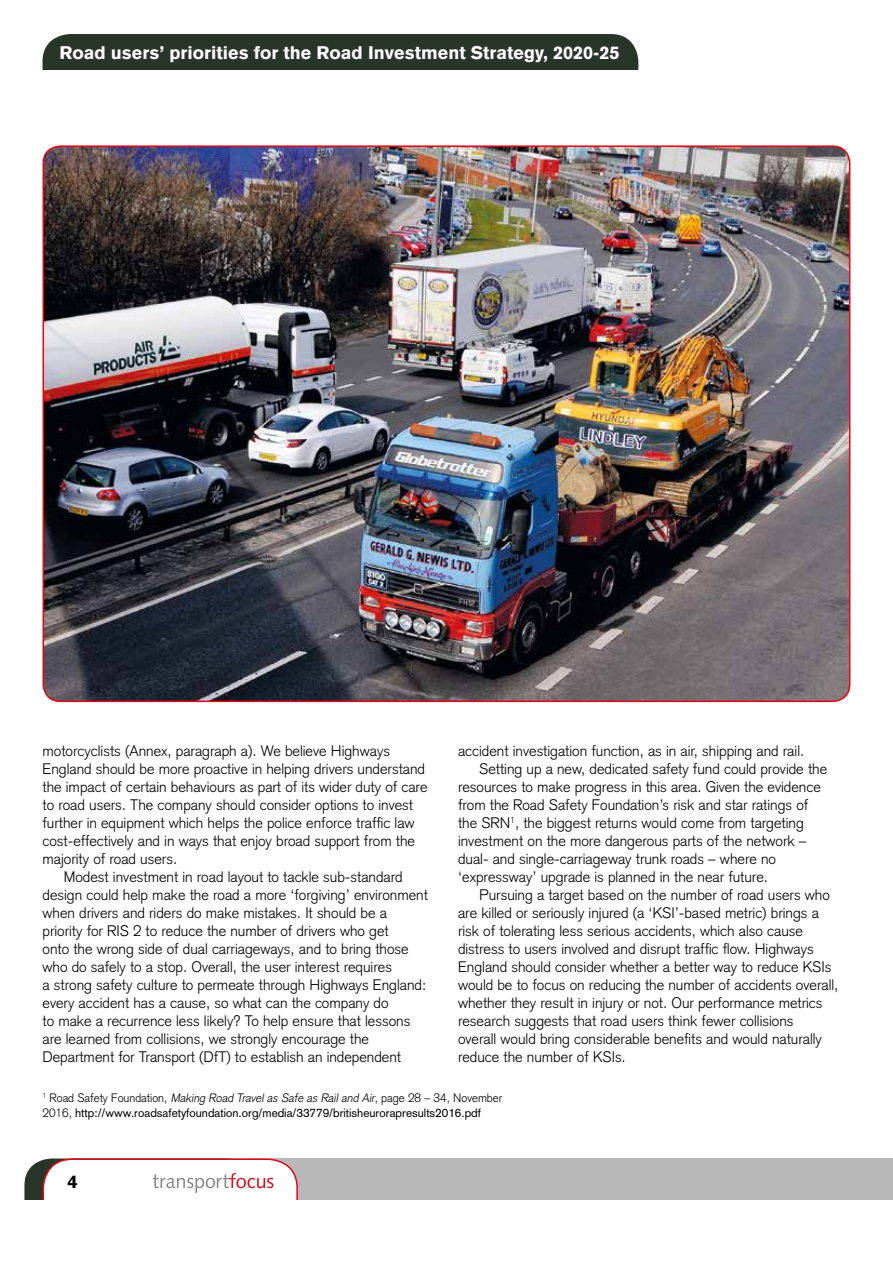
<style>
.page{position:relative;width:893px;height:1263px;background:#fff}
.page>*{position:absolute;margin:0;border:0;box-sizing:border-box;transform-origin:0 0}
.t1{font:900 18px "Akzidenz Grotesk";color:#fff}
.t2{font:900 18px "Akzidenz Grotesk";color:#000}
.t3{font:300 15px "Akzidenz Grotesk";color:#000}
.t4{font:12px/14.4px "Akzidenz Grotesk";color:#000}
.s1{font-weight:300}
.s2{font-weight:300;font-style:italic}
</style>
<div class="page">
<div style="left:72px;top:1158px;width:821px;height:41px;background:#b9b8b8"></div>
<svg style="left:24px;top:1158px;width:274px;height:41px;background:#e9dddd"></svg>
<div style="left:43px;top:34px;width:595px;height:35px;background:#2a352a"></div>
<img style="left:43px;top:146px;width:807px;height:555px">
<p class="t1" style="left:60px;top:42px;width:561px">Road users’ priorities for the Road Investment Strategy, 2020-25</p>
<p class="t3" style="left:43px;top:742px;width:349px">motorcyclists (Annex, paragraph a). We believe Highways</p>
<p class="t3" style="left:43px;top:760px;width:384px">England should be more proactive in helping drivers understand</p>
<p class="t3" style="left:43px;top:778px;width:387px">the impact of certain behaviours as part of its wider duty of care</p>
<p class="t3" style="left:43px;top:796px;width:372px">to road users. The company should consider options to invest</p>
<p class="t3" style="left:43px;top:814px;width:374px">further in equipment which helps the police enforce traffic law</p>
<p class="t3" style="left:43px;top:832px;width:374px">cost-effectively and in ways that enjoy broad support from the</p>
<p class="t3" style="left:43px;top:850px;width:136px">majority of road users.</p>
<p class="t3" style="left:64px;top:868px;width:340px">Modest investment in road layout to tackle sub-standard</p>
<p class="t3" style="left:43px;top:886px;width:387px">design could help make the road a more ‘forgiving’ environment</p>
<p class="t3" style="left:43px;top:904px;width:346px">when drivers and riders do make mistakes. It should be a</p>
<p class="t3" style="left:43px;top:922px;width:348px">priority for RIS 2 to reduce the number of drivers who get</p>
<p class="t3" style="left:43px;top:940px;width:368px">onto the wrong side of dual carriageways, and to bring those</p>
<p class="t3" style="left:43px;top:958px;width:351px">who do safely to a stop. Overall, the user interest requires</p>
<p class="t3" style="left:43px;top:976px;width:385px">a strong safety culture to permeate through Highways England:</p>
<p class="t3" style="left:43px;top:994px;width:348px">every accident has a cause, so what can the company do</p>
<p class="t3" style="left:43px;top:1012px;width:369px">to make a recurrence less likely? To help ensure that lessons</p>
<p class="t3" style="left:43px;top:1030px;width:328px">are learned from collisions, we strongly encourage the</p>
<p class="t3" style="left:43px;top:1048px;width:360px">Department for Transport (DfT) to establish an independent</p>
<p class="t3" style="left:458px;top:742px;width:348px">accident investigation function, as in air, shipping and rail.</p>
<p class="t3" style="left:479px;top:760px;width:349px">Setting up a new, dedicated safety fund could provide the</p>
<p class="t3" style="left:458px;top:778px;width:364px">resources to make progress in this area. Given the evidence</p>
<p class="t3" style="left:458px;top:796px;width:352px">from the Road Safety Foundation’s risk and star ratings of</p>
<p class="t3" style="left:458px;top:814px;width:347px">the SRN<sup>1</sup>, the biggest returns would come from targeting</p>
<p class="t3" style="left:458px;top:832px;width:350px">investment on the more dangerous parts of the network –</p>
<p class="t3" style="left:458px;top:850px;width:320px">dual- and single-carriageway trunk roads – where no</p>
<p class="t3" style="left:458px;top:868px;width:312px">‘expressway’ upgrade is planned in the near future.</p>
<p class="t3" style="left:479px;top:886px;width:352px">Pursuing a target based on the number of road users who</p>
<p class="t3" style="left:458px;top:904px;width:362px">are killed or seriously injured (a ‘KSI’-based metric) brings a</p>
<p class="t3" style="left:458px;top:922px;width:347px">risk of tolerating less serious accidents, which also cause</p>
<p class="t3" style="left:458px;top:940px;width:357px">distress to users involved and disrupt traffic flow. Highways</p>
<p class="t3" style="left:458px;top:958px;width:375px">England should consider whether a better way to reduce KSIs</p>
<p class="t3" style="left:458px;top:976px;width:382px">would be to focus on reducing the number of accidents overall,</p>
<p class="t3" style="left:458px;top:994px;width:366px">whether they result in injury or not. Our performance metrics</p>
<p class="t3" style="left:458px;top:1012px;width:337px">research suggests that road users think fewer collisions</p>
<p class="t3" style="left:458px;top:1030px;width:365px">overall would bring considerable benefits and would naturally</p>
<p class="t3" style="left:458px;top:1048px;width:169px">reduce the number of KSIs.</p>
<p class="t4" style="left:43px;top:1091px;width:461px"><sup>1</sup> <span class="s1">Road Safety Foundation,</span> <span class="s2">Making Road Travel as Safe as Rail and Air</span><span class="s1">, page 28 – 34, November<br>2016,</span> http://www.roadsafetyfoundation.org/media/33779/britisheurorapresults2016.pdf</p>
<p class="t2" style="left:67px;top:1170px;width:12px">4</p>
</div>
